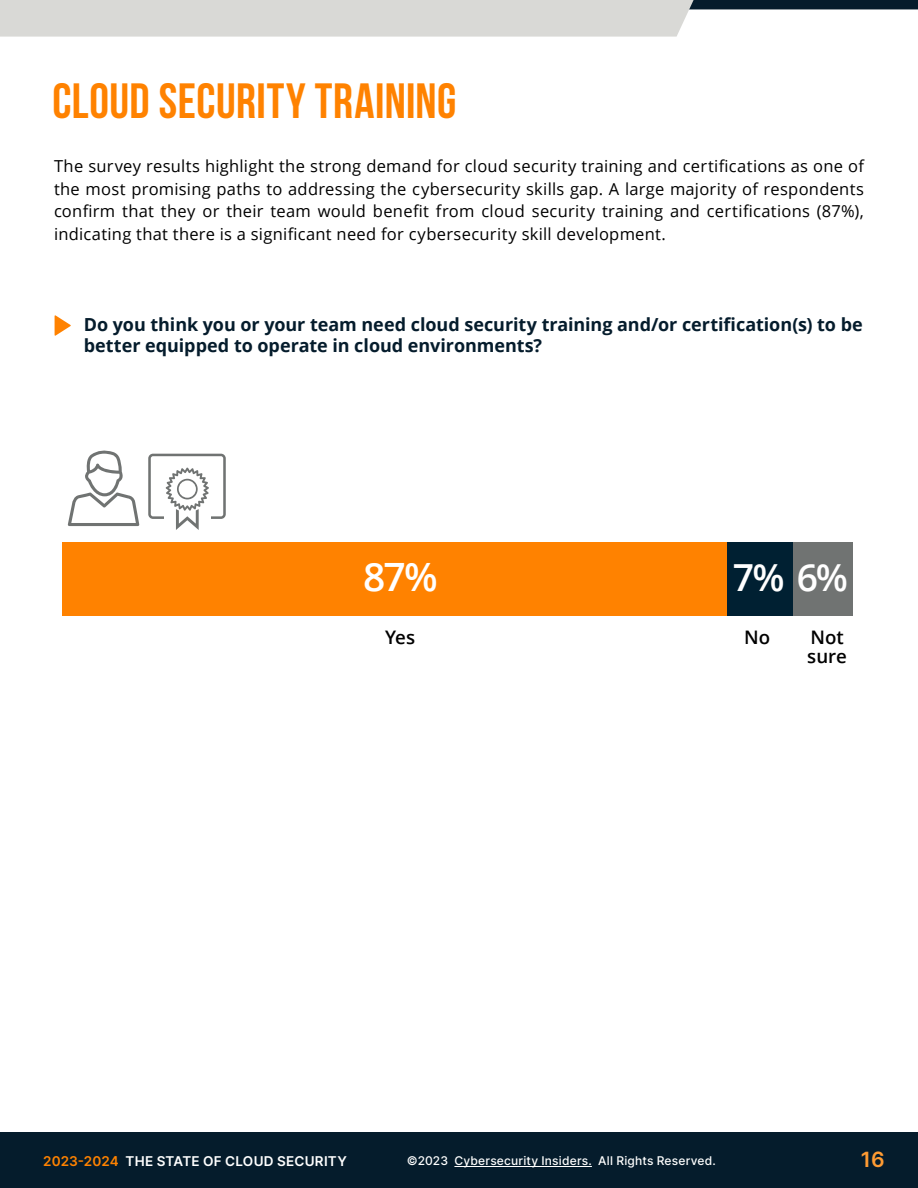
<style>
.page{position:relative;width:918px;height:1188px;background:#fff}
.page>*{position:absolute;margin:0;border:0;box-sizing:border-box;transform-origin:0 0}
.t1{font:49.5px "Bebas Neue";letter-spacing:.01em;color:#ff8200}
.t2{font:600 39px "Open Sans";color:#fff}
.t3{font:600 37.35px "Open Sans";color:#fff}
.t4{font:600 21px "Inter";color:#ff9b33}
.t5{font:600 18.6px/18.6px "Open Sans";color:#000}
.t6{font:700 18px/21px "Open Sans";letter-spacing:-.005em;color:#051c2c}
.t7{font:16.5px/22.5px "Open Sans";letter-spacing:.015em;color:#000;text-align:justify}
.t8{font:600 13.5px "Inter";letter-spacing:.01em;color:#fff}
.t9{font:500 12px "Inter";letter-spacing:.02em;color:#fff}
.s1{color:#ff8200}
</style>
<div class="page">
<div style="left:0;top:1132px;width:918px;height:56px;background:#051c2c"></div>
<hr style="left:454px;top:1166px;width:138px;height:1px;background:#fff">
<svg style="left:0;top:0;width:918px;height:37px"></svg>
<svg style="left:55px;top:315px;width:16px;height:21px"></svg>
<div style="left:793px;top:542px;width:59px;height:73px;background:#707372"></div>
<div style="left:726px;top:542px;width:67px;height:73px;background:#002032"></div>
<div style="left:62px;top:542px;width:664px;height:73px;background:#ff8200"></div>
<svg style="left:148px;top:454px;width:78px;height:76px"></svg>
<svg style="left:68px;top:450px;width:71px;height:76px"></svg>
<h1 class="t1" style="left:52px;top:74px;width:405px">CLOUD SECURITY TRAINING</h1>
<p class="t7" style="left:54px;top:155px;width:812px">The survey results highlight the strong demand for cloud security training and certifications as one of the most promising paths to addressing the cybersecurity skills gap. A large majority of respondents confirm that they or their team would benefit from cloud security training and certifications (87%), indicating that there is a significant need for cybersecurity skill development.</p>
<p class="t6" style="left:84px;top:313px;width:781px">Do you think you or your team need cloud security training and/or certification(s) to be better equipped to operate in cloud environments?</p>
<h2 class="t2" style="left:363px;top:550px;width:76px">87%</h2>
<h3 class="t3" style="left:733px;top:552px;width:117px">7% 6%</h3>
<p class="t5" style="left:385px;top:628px;width:32px">Yes</p>
<p class="t5" style="left:744px;top:628px;width:28px">No</p>
<p class="t5" style="left:807px;top:628px;width:41px">Not sure</p>
<p class="t8" style="left:43px;top:1151px;width:305px"><span class="s1">2023-2024</span> THE STATE OF CLOUD SECURITY</p>
<p class="t9" style="left:407px;top:1151px;width:310px">©2023 Cybersecurity Insiders. All Rights Reserved.</p>
<p class="t4" style="left:861px;top:1144px;width:25px">16</p>
</div>
